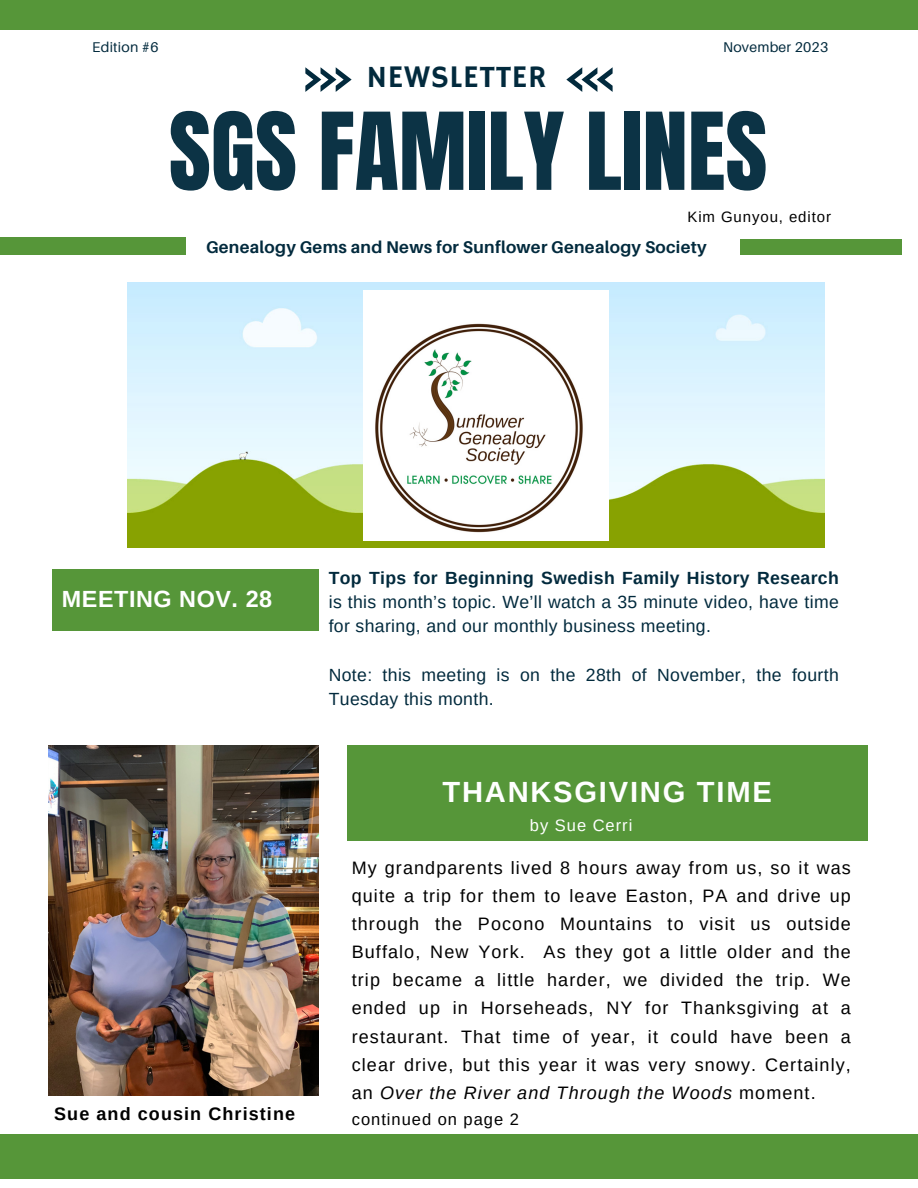
<style>
.page{position:relative;width:918px;height:1188px;background:#fff}
.page>*{position:absolute;margin:0;border:0;box-sizing:border-box;transform-origin:0 0}
.t1{font:91.05px "Anton";color:#022a3d}
.t2{font:31.35px "Hammersmith One";letter-spacing:.02em;color:#022a3d}
.t3{font:700 29.1px "Arimo";letter-spacing:.06em;color:#fefffe}
.t4{font:700 23.4px "Arimo";letter-spacing:.025em;color:#fff}
.t5{font:18px/28.2px "Arimo";letter-spacing:.06em;color:#000;text-align:justify}
.t6{font:700 18px "Arimo";letter-spacing:.06em;color:#000}
.t7{font:17.55px/24.3px "Arimo";letter-spacing:.02em;color:#022a3d;text-align:justify}
.t8{font:700 16.95px "Aileron";letter-spacing:.015em;color:#022a3d}
.t9{font:16.5px "Arimo";letter-spacing:.06em;color:#000}
.t10{font:16.5px "Arimo";letter-spacing:.06em;color:#fefffe}
.t11{font:15px "Arimo";letter-spacing:.06em;color:#000}
.t12{font:14.1px "Aileron";letter-spacing:.015em;color:#022a3d}
.s1{font-weight:700}
.s2{font-style:italic}
</style>
<div class="page">
<div style="left:0;top:237px;width:186px;height:18px;background:#569639"></div>
<div style="left:741px;top:239px;width:161px;height:16px;background:#569639"></div>
<svg style="left:305px;top:67px;width:46px;height:25px"></svg>
<svg style="left:567px;top:67px;width:45px;height:25px"></svg>
<div style="left:0;top:1134px;width:918px;height:45px;background:#569639"></div>
<div style="left:52px;top:569px;width:267px;height:62px;background:#569639"></div>
<img style="left:128px;top:283px;width:697px;height:264px">
<div style="left:347px;top:746px;width:521px;height:95px;background:#569639"></div>
<div style="left:0;top:0;width:918px;height:30px;background:#569639"></div>
<img style="left:363px;top:291px;width:246px;height:250px">
<img style="left:48px;top:746px;width:271px;height:350px">
<p class="t12" style="left:92px;top:38px;width:68px">Edition #6</p>
<p class="t12" style="left:723px;top:38px;width:107px">November 2023</p>
<p class="t2" style="left:367px;top:59px;width:181px">NEWSLETTER</p>
<h1 class="t1" style="left:169px;top:86px;width:600px">SGS FAMILY LINES</h1>
<p class="t11" style="left:687px;top:208px;width:145px">Kim Gunyou, editor</p>
<p class="t8" style="left:206px;top:236px;width:502px">Genealogy Gems and News for Sunflower Genealogy Society</p>
<p class="t4" style="left:62px;top:586px;width:212px">MEETING NOV. 28</p>
<p class="t6" style="left:54px;top:1104px;width:242px">Sue and cousin Christine</p>
<p class="t7" style="left:329px;top:565px;width:512px"><span class="s1">Top Tips for Beginning Swedish Family History Research </span>is this month’s topic. We’ll watch a 35 minute video, have time for sharing, and our monthly business meeting.</p>
<p class="t7" style="left:329px;top:662px;width:512px">Note: this meeting is on the 28th of November, the fourth<br>Tuesday this month.</p>
<p class="t3" style="left:443px;top:776px;width:331px">THANKSGIVING TIME</p>
<p class="t10" style="left:530px;top:816px;width:104px">by Sue Cerri</p>
<p class="t5" style="left:352px;top:854px;width:501px">My grandparents lived 8 hours away from us, so it was quite a trip for them to leave Easton, PA and drive up through the Pocono Mountains to visit us outside Buffalo, New York. As they got a little older and the trip became a little harder, we divided the trip. We ended up in Horseheads, NY for Thanksgiving at a restaurant. That time of year, it could have been a clear drive, but this year it was very snowy. Certainly, an <span class="s2">Over the River and Through the Woods</span> moment.</p>
<p class="t9" style="left:352px;top:1110px;width:169px">continued on page 2</p>
</div>
